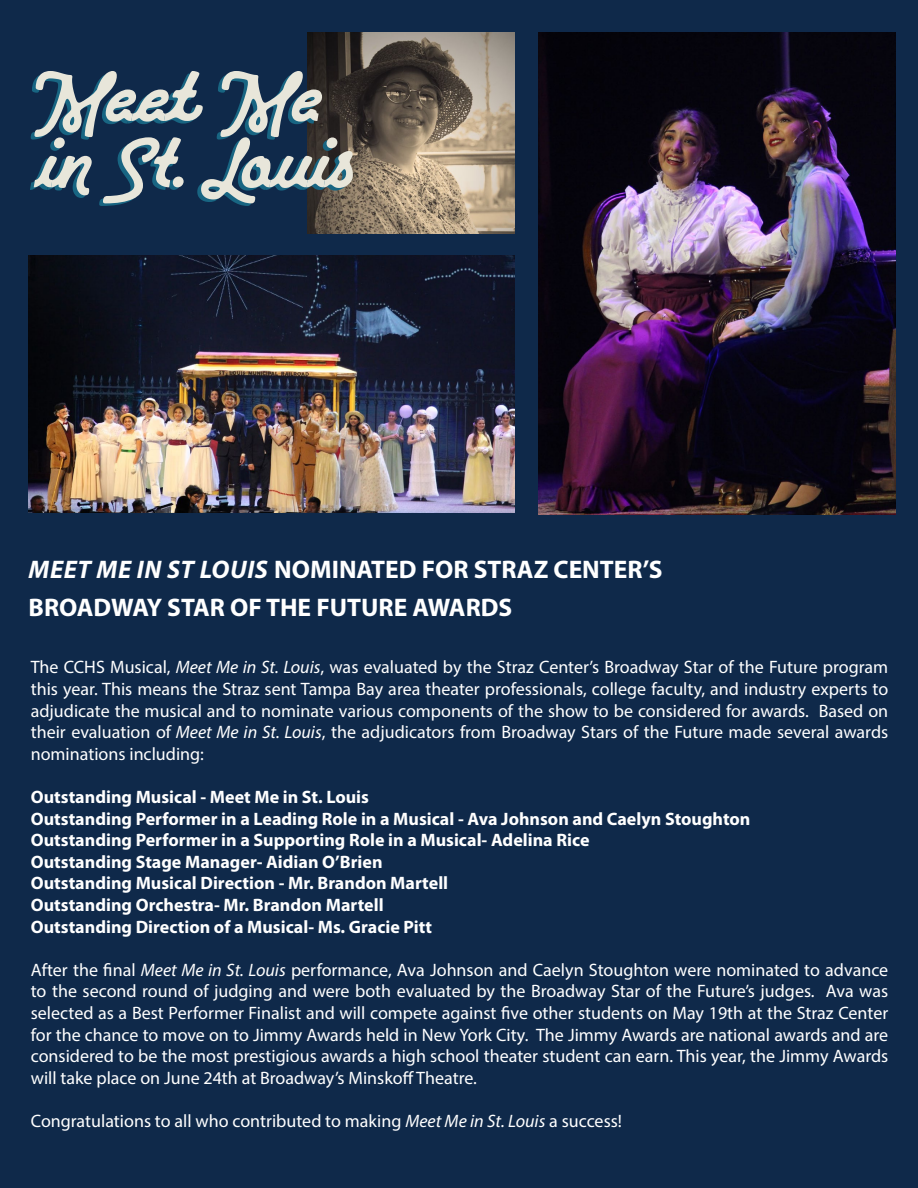
<style>
.page{position:relative;width:918px;height:1188px;background:#0f294a}
.page>*{position:absolute;margin:0;border:0;box-sizing:border-box;transform-origin:0 0}
.t1{font:700 25.5px/37.5px "Myriad Pro";color:#fff}
.t2{font:18px/21.6px "Myriad Pro";color:#fff;text-align:justify}
.t3{font:700 18px/21.6px "Myriad Pro";color:#fff}
.s1{font-style:italic}
</style>
<div class="page">
<img style="left:538px;top:33px;width:358px;height:482px">
<img style="left:29px;top:256px;width:486px;height:257px">
<img style="left:307px;top:33px;width:208px;height:201px">
<svg style="left:30px;top:71px;width:323px;height:135px"></svg>
<h1 class="t1" style="left:29px;top:550px;width:636px"><span class="s1">MEET ME IN ST LOUIS</span> NOMINATED FOR STRAZ CENTER’S<br>BROADWAY STAR OF THE FUTURE AWARDS</h1>
<p class="t2" style="left:31px;top:656px;width:859px">The CCHS Musical, <span class="s1">Meet Me in St. Louis</span>, was evaluated by the Straz Center’s Broadway Star of the Future program this year. This means the Straz sent Tampa Bay area theater professionals, college faculty, and industry experts to adjudicate the musical and to nominate various components of the show to be considered for awards. Based on their evaluation of <span class="s1">Meet Me in St. Louis</span>, the adjudicators from Broadway Stars of the Future made several awards nominations including:</p>
<p class="t3" style="left:31px;top:786px;width:721px">Outstanding Musical - Meet Me in St. Louis<br>Outstanding Performer in a Leading Role in a Musical - Ava Johnson and Caelyn Stoughton Outstanding Performer in a Supporting Role in a Musical- Adelina Rice<br>Outstanding Stage Manager- Aidian O’Brien<br>Outstanding Musical Direction - Mr. Brandon Martell<br>Outstanding Orchestra- Mr. Brandon Martell<br>Outstanding Direction of a Musical- Ms. Gracie Pitt</p>
<p class="t2" style="left:31px;top:959px;width:859px">After the final <span class="s1">Meet Me in St. Louis</span> performance, Ava Johnson and Caelyn Stoughton were nominated to advance to the second round of judging and were both evaluated by the Broadway Star of the Future’s judges. Ava was selected as a Best Performer Finalist and will compete against five other students on May 19th at the Straz Center for the chance to move on to Jimmy Awards held in New York City. The Jimmy Awards are national awards and are considered to be the most prestigious awards a high school theater student can earn. This year, the Jimmy Awards will take place on June 24th at Broadway’s Minskoff Theatre.</p>
<p class="t2" style="left:31px;top:1110px;width:593px">Congratulations to all who contributed to making <span class="s1">Meet Me in St. Louis</span> a success!</p>
</div>
